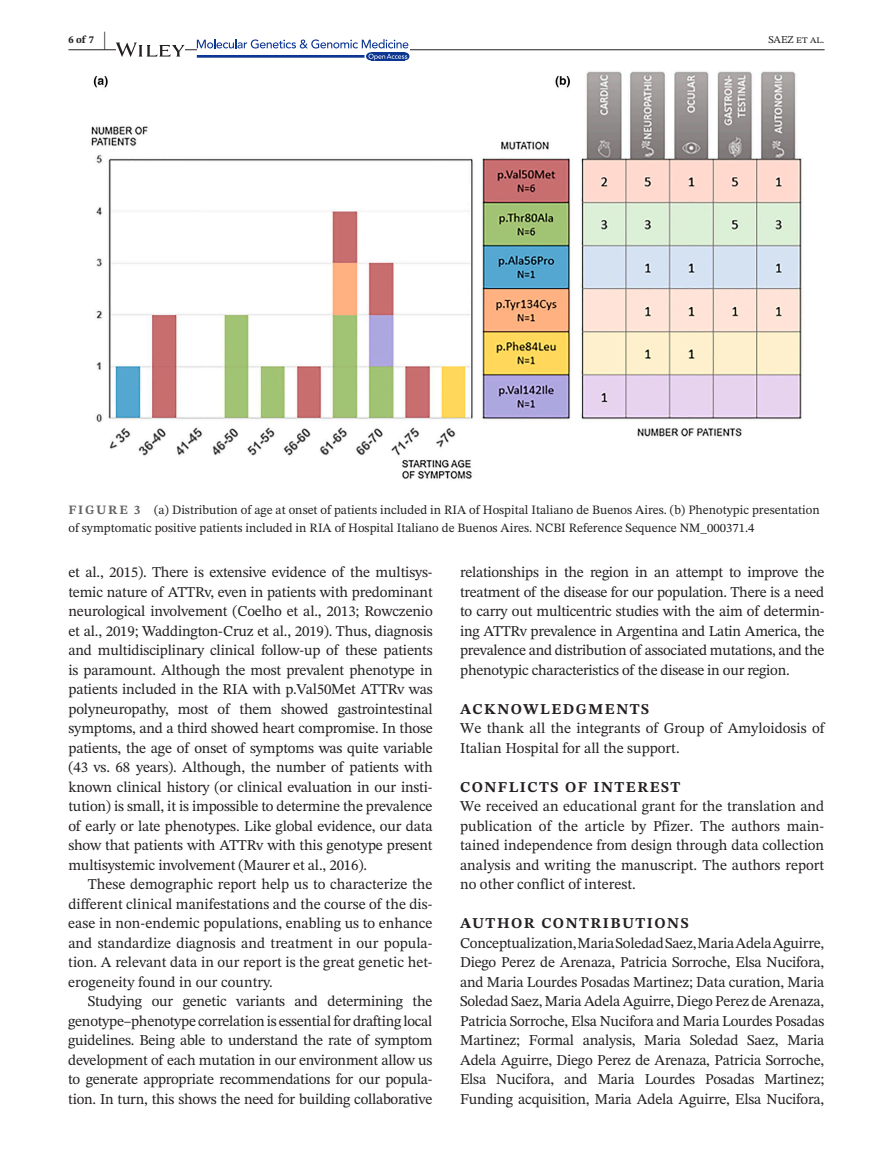
<style>
.page{position:relative;width:893px;height:1174px;background:#fff}
.page>*{position:absolute;margin:0;border:0;box-sizing:border-box;transform-origin:0 0}
.t1{font:15px/19.5px "STIX Two Text";letter-spacing:-.01em;color:#231f20;text-align:justify}
.t2{font:700 15px "STIX Two Text";letter-spacing:.1em;color:#231f20}
.t3{font:12.75px/18px "STIX Two Text";color:#231f20}
.t4{font:10.5px "STIX Two Text";color:#231f20}
.t5{font:700 10.5px "STIX Two Text";color:#231f20}
.s1{font-size:21px}
.s2{font-weight:700;color:#636366}
</style>
<div class="page">
<hr style="left:68px;top:49px;width:756px;height:1px;background:#231f20">
<svg style="left:116px;top:43px;width:69px;height:14px"></svg>
<svg style="left:197px;top:39px;width:211px;height:21px"></svg>
<img style="left:91px;top:71px;width:711px;height:408px">
<p class="t5" style="left:68px;top:32px;width:39px">6 of 7 <span class="s1">|</span></p>
<p class="t4" style="left:768px;top:32px;width:58px">SAEZ et al.</p>
<p class="t3" style="left:68px;top:501px;width:753px"><span class="s2">FIGURE 3</span> (a) Distribution of age at onset of patients included in RIA of Hospital Italiano de Buenos Aires. (b) Phenotypic presentation of symptomatic positive patients included in RIA of Hospital Italiano de Buenos Aires. NCBI Reference Sequence NM_000371.4</p>
<p class="t1" style="left:68px;top:562px;width:366px">et al., 2015). There is extensive evidence of the multisys&shy;temic nature of ATTRv, even in patients with predominant neurological involvement (Coelho et al., 2013; Rowczenio et al., 2019; Waddington-Cruz et al., 2019). Thus, diagnosis and multidisciplinary clinical follow-up of these patients is paramount. Although the most prevalent phenotype in patients included in the RIA with p.Val50Met ATTRv was polyneuropathy, most of them showed gastrointestinal symptoms, and a third showed heart compromise. In those patients, the age of onset of symptoms was quite variable (43 vs. 68 years). Although, the number of patients with known clinical history (or clinical evaluation in our insti&shy;tution) is small, it is impossible to determine the prevalence of early or late phenotypes. Like global evidence, our data show that patients with ATTRv with this genotype present multisystemic involvement (Maurer et al., 2016).</p>
<p class="t1" style="left:68px;top:874px;width:366px;text-indent:20px">These demographic report help us to characterize the different clinical manifestations and the course of the dis&shy;ease in non-endemic populations, enabling us to enhance and standardize diagnosis and treatment in our popula&shy;tion. A relevant data in our report is the great genetic het&shy;erogeneity found in our country.</p>
<p class="t1" style="left:68px;top:991px;width:366px;text-indent:20px">Studying our genetic variants and determining the genotype–phenotype correlationis essentialfor drafting local guidelines. Being able to understand the rate of symptom development of each mutation in our environment allow us to generate appropriate recommendations for our popula&shy;tion. In turn, this shows the need for building collaborative</p>
<p class="t1" style="left:460px;top:562px;width:366px">relationships in the region in an attempt to improve the treatment of the disease for our population. There is a need to carry out multicentric studies with the aim of determin&shy;ing ATTRv prevalence in Argentina and Latin America, the prevalence and distribution of associated mutations, and the phenotypic characteristics of the disease in our region.</p>
<p class="t2" style="left:460px;top:698px;width:190px">ACKNOWLEDGMENTS</p>
<p class="t1" style="left:460px;top:718px;width:366px">We thank all the integrants of Group of Amyloidosis of<br>Italian Hospital for all the support.</p>
<p class="t2" style="left:460px;top:776px;width:222px">CONFLICTS OF INTEREST</p>
<p class="t1" style="left:460px;top:796px;width:366px">We received an educational grant for the translation and publication of the article by Pfizer. The authors main&shy;tained independence from design through data collection analysis and writing the manuscript. The authors report no other conflict of interest.</p>
<p class="t2" style="left:460px;top:912px;width:230px">AUTHOR CONTRIBUTIONS</p>
<p class="t1" style="left:460px;top:933px;width:366px">Conceptualization,MariaSoledadSaez,MariaAdelaAguirre, Diego Perez de Arenaza, Patricia Sorroche, Elsa Nucifora, and Maria Lourdes Posadas Martinez; Data curation, Maria Soledad Saez, Maria Adela Aguirre, Diego Perez de Arenaza, Patricia Sorroche, Elsa Nucifora and Maria Lourdes Posadas Martinez; Formal analysis, Maria Soledad Saez, Maria Adela Aguirre, Diego Perez de Arenaza, Patricia Sorroche, Elsa Nucifora, and Maria Lourdes Posadas Martinez; Funding acquisition, Maria Adela Aguirre, Elsa Nucifora,</p>
</div>
